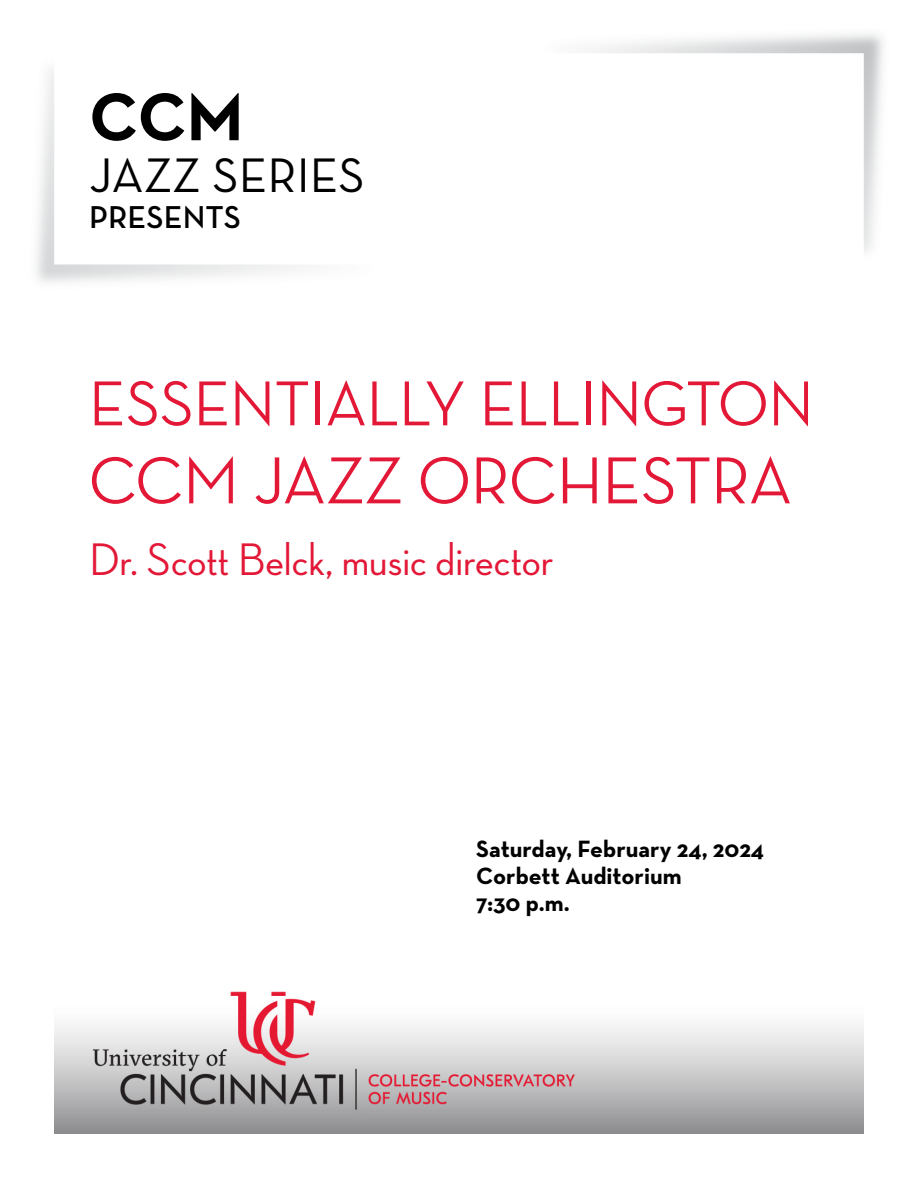
<style>
.page{position:relative;width:918px;height:1188px;background:#fff}
.page>*{position:absolute;margin:0;border:0;box-sizing:border-box;transform-origin:0 0}
.Page_Intro__H1{font:700 68.7px "Neutra Text";color:#000}
.Concert_Title__H1{font:500 67.5px "Neutra Disp";color:#e31837}
.Concert_Title__H1-2{font:500 64.5px "Neutra Disp";color:#e31837}
.Page_Intro__H1-2{font:49.35px "Neutra Text";color:#000}
.Concert_Title__H1-3{font:500 46.5px "Neutra Disp";color:#e31837}
.Page_Intro__H1-3{font:600 32.25px "Neutra Text";color:#000}
.Date_Venue_Time__H3{font:700 24px "Neutra Text";color:#000}
</style>
<div class="page">
<img style="left:54px;top:991px;width:810px;height:143px">
<img style="left:589px;top:34px;width:294px;height:218px">
<h1 class="Page_Intro__H1" style="left:89px;top:74px;width:156px">CCM</h1>
<h1 class="Page_Intro__H1-2" style="left:89px;top:145px;width:277px">JAZZ SERIES</h1>
<h1 class="Page_Intro__H1-3" style="left:89px;top:197px;width:153px">PRESENTS</h1>
<h1 class="Concert_Title__H1-2" style="left:89px;top:368px;width:726px">ESSENTIALLY ELLINGTON</h1>
<h1 class="Concert_Title__H1" style="left:89px;top:443px;width:704px">CCM JAZZ ORCHESTRA</h1>
<h1 class="Concert_Title__H1-3" style="left:89px;top:534px;width:466px">Dr. Scott Belck, music director</h1>
<h3 class="Date_Venue_Time__H3" style="left:476px;top:834px;width:289px">Saturday, February 24, 2024</h3>
<h3 class="Date_Venue_Time__H3" style="left:476px;top:861px;width:207px">Corbett Auditorium</h3>
<h3 class="Date_Venue_Time__H3" style="left:476px;top:888px;width:95px">7:30 p.m.</h3>
</div>
